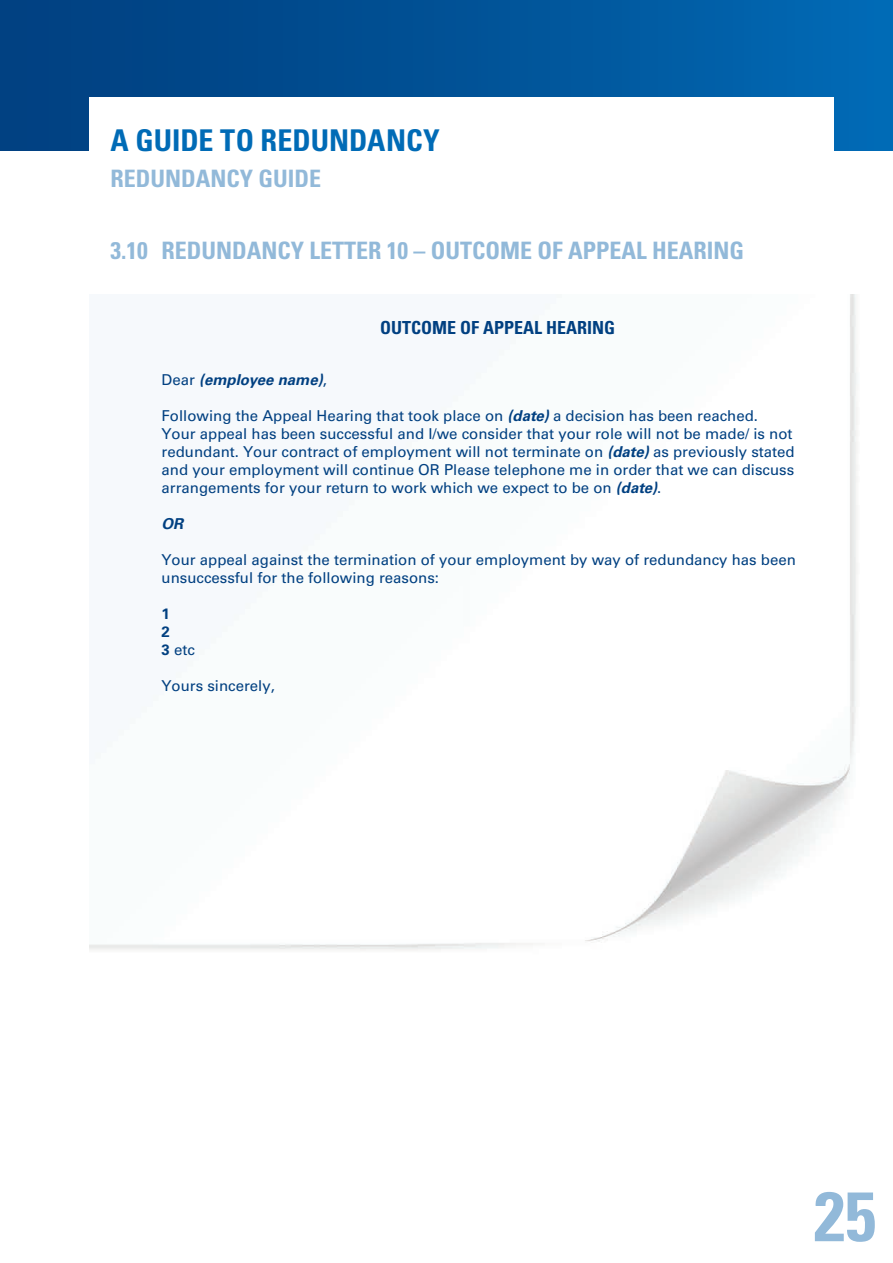
<style>
.page{position:relative;width:893px;height:1263px;background:#fff}
.page>*{position:absolute;margin:0;border:0;box-sizing:border-box;transform-origin:0 0}
.t1{font:700 condensed 69.75px "Univers LT Std";color:#92b9d9}
.t2{font:700 condensed 30px "Univers LT Std";color:#006bb6}
.t3{font:700 condensed 24px "Univers LT Std";color:#92b9d9}
.t4{font:700 condensed 18px "Univers LT Std";color:#014081}
.t5{font:15px/18px "Univers LT Std";color:#014081}
.t6{font:italic 700 15px "Univers LT Std";color:#014081}
.t7{font:700 15px/18px "Univers LT Std";color:#014081}
.s1{font-weight:400;font-style:normal}
.s2{font-weight:700;font-style:italic}
.s3{font-weight:400}
</style>
<div class="page">
<div style="left:0;top:0;width:893px;height:151px;background:linear-gradient(to right,#003d7d,#0168b3)"></div>
<div style="left:89px;top:98px;width:744px;height:70px;background:#fff"></div>
<img style="left:89px;top:295px;width:768px;height:656px">
<h2 class="t2" style="left:111px;top:121px;width:331px">A GUIDE TO REDUNDANCY</h2>
<h3 class="t3" style="left:111px;top:163px;width:212px">REDUNDANCY GUIDE</h3>
<h3 class="t3" style="left:111px;top:235px;width:635px">3.10 REDUNDANCY LETTER 10 – OUTCOME OF APPEAL HEARING</h3>
<p class="t4" style="left:380px;top:316px;width:236px">OUTCOME OF APPEAL HEARING</p>
<p class="t6" style="left:162px;top:370px;width:167px"><span class="s1">Dear</span> (employee name)<span class="s1">,</span></p>
<p class="t5" style="left:162px;top:406px;width:635px">Following the Appeal Hearing that took place on <span class="s2">(date)</span> a decision has been reached.<br>Your appeal has been successful and I/we consider that your role will not be made/ is not redundant. Your contract of employment will not terminate on <span class="s2">(date)</span> as previously stated and your employment will continue OR Please telephone me in order that we can discuss arrangements for your return to work which we expect to be on <span class="s2">(date)</span>.</p>
<p class="t6" style="left:162px;top:514px;width:23px">OR</p>
<p class="t5" style="left:162px;top:550px;width:636px">Your appeal against the termination of your employment by way of redundancy has been unsuccessful for the following reasons:</p>
<p class="t7" style="left:162px;top:604px;width:35px">1<br>2<br>3 <span class="s3">etc</span></p>
<p class="t5" style="left:162px;top:676px;width:115px">Yours sincerely,</p>
<h1 class="t1" style="left:814px;top:1173px;width:63px">25</h1>
</div>
